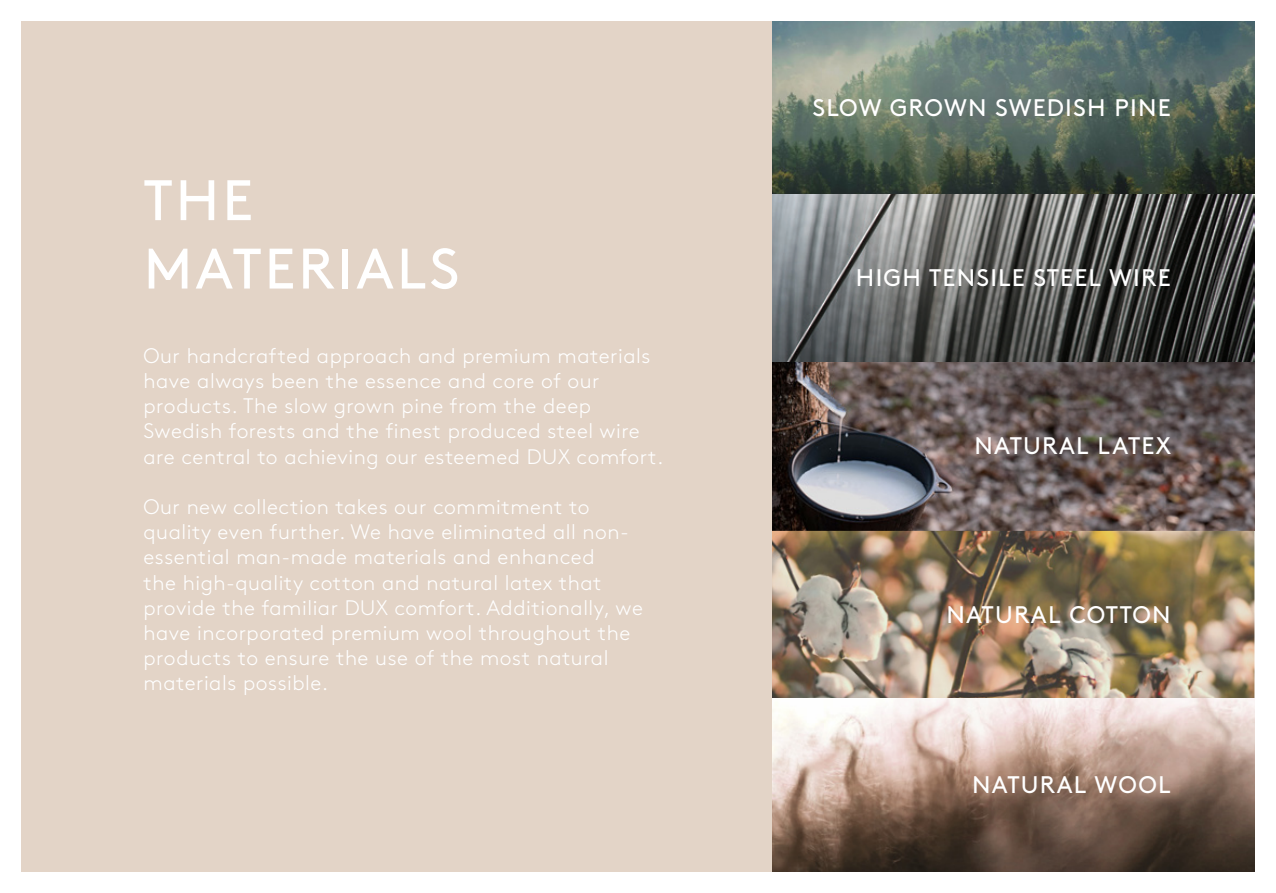
<style>
.page{position:relative;width:1276px;height:893px;background:#fff}
.page>*{position:absolute;margin:0;border:0;box-sizing:border-box;transform-origin:0 0}
.t1{font:57px "Brown Pro";letter-spacing:.05em;color:#fff}
.t2{font:24px "Brown Pro";letter-spacing:.05em;color:#fff}
.t3{font:300 21px/25.2px "Brown Pro";letter-spacing:.025em;color:#fff}
</style>
<div class="page">
<img style="left:468px;top:21px;width:786px;height:173px">
<img style="left:772px;top:194px;width:482px;height:168px">
<img style="left:772px;top:362px;width:482px;height:169px">
<img style="left:772px;top:531px;width:482px;height:168px">
<img style="left:772px;top:699px;width:482px;height:173px">
<div style="left:21px;top:22px;width:751px;height:850px;background:#e3d4c7"></div>
<p class="t1" style="left:144px;top:157px;width:111px">THE</p>
<p class="t1" style="left:144px;top:225px;width:317px">MATERIALS</p>
<p class="t3" style="left:144px;top:341px;width:521px">Our handcrafted approach and premium materials have always been the essence and core of our products. The slow grown pine from the deep Swedish forests and the finest produced steel wire are central to achieving our esteemed DUX comfort.</p>
<p class="t3" style="left:144px;top:493px;width:501px">Our new collection takes our commitment to quality even further. We have eliminated all non&shy;essential man-made materials and enhanced<br>the high-quality cotton and natural latex that provide the familiar DUX comfort. Additionally, we have incorporated premium wool throughout the products to ensure the use of the most natural materials possible.</p>
<p class="t2" style="left:812px;top:89px;width:360px">SLOW GROWN SWEDISH PINE</p>
<p class="t2" style="left:856px;top:259px;width:316px">HIGH TENSILE STEEL WIRE</p>
<p class="t2" style="left:974px;top:428px;width:198px">NATURAL LATEX</p>
<p class="t2" style="left:946px;top:596px;width:226px">NATURAL COTTON</p>
<p class="t2" style="left:972px;top:766px;width:200px">NATURAL WOOL</p>
</div>
